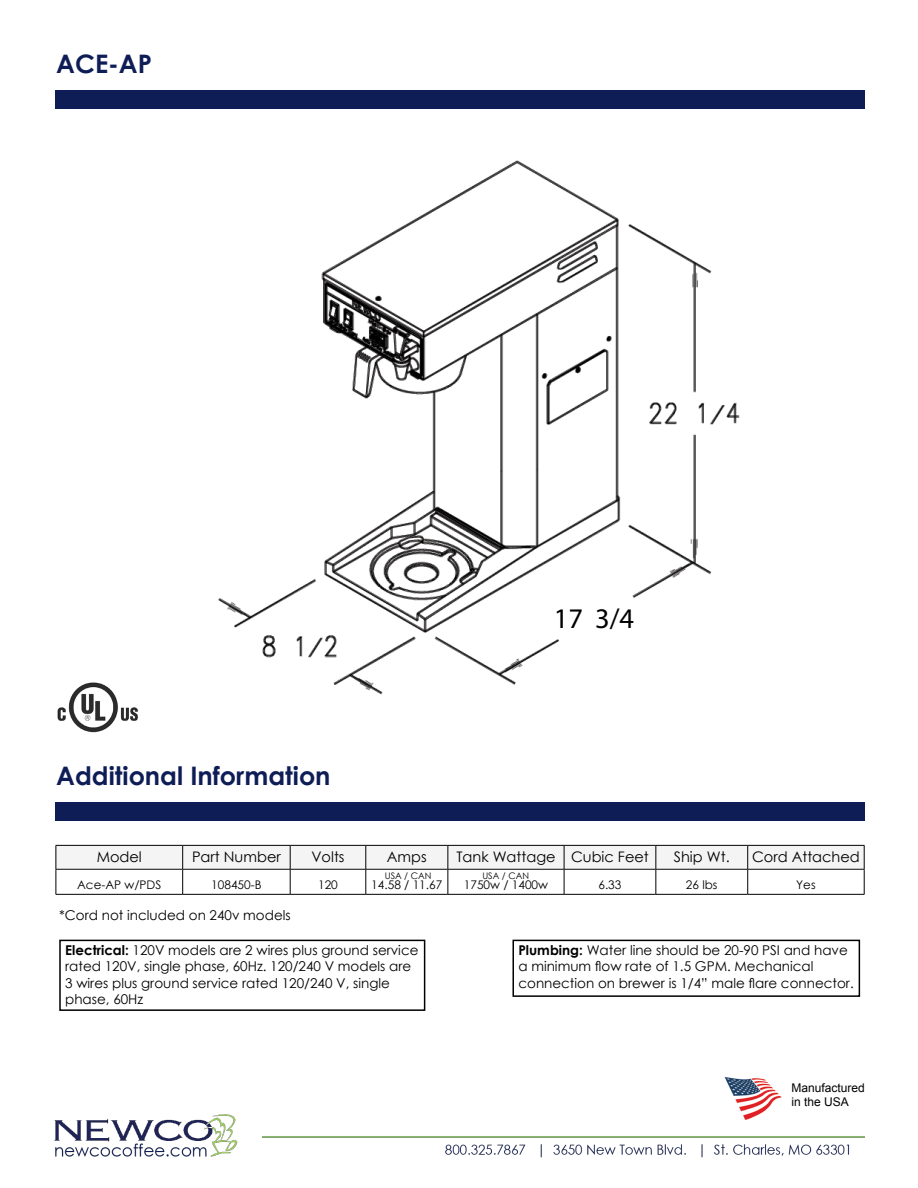
<style>
.page{position:relative;width:918px;height:1188px;background:#fff}
.page>*{position:absolute;margin:0;border:0;box-sizing:border-box;transform-origin:0 0}
.t1{font:28.5px "Myriad Pro";color:#000}
.t2{font:700 25.5px "Century Gothic";color:#0f1d57}
.t3{font:14.55px "Century Gothic";color:#000}
.t4{font:13.5px/16.2px "Century Gothic";color:#000}
.t5{font:12px "Arial";color:#000}
.t6{font:11.85px "Century Gothic";color:#000}
.t7{font:9px "Century Gothic";color:#000}
.s1{font-weight:700}
</style>
<div class="page">
<img style="left:218px;top:160px;width:522px;height:535px">
<img style="left:55px;top:1115px;width:810px;height:43px">
<div style="left:55px;top:90px;width:810px;height:19px;background:#0f1d57"></div>
<div style="left:55px;top:802px;width:810px;height:19px;background:#0f1d57"></div>
<img style="left:723px;top:1077px;width:59px;height:44px">
<div style="left:59px;top:940px;width:366px;height:71px;border:2px solid #000"></div>
<div style="left:512px;top:940px;width:348px;height:57px;border:2px solid #000"></div>
<img style="left:57px;top:682px;width:81px;height:51px">
<div style="left:56px;top:846px;width:808px;height:21px;background:#f4f4f4"></div>
<hr style="left:56px;top:845px;width:127px;height:1px;background:#000">
<hr style="left:183px;top:845px;width:107px;height:1px;background:#000">
<hr style="left:290px;top:845px;width:76px;height:1px;background:#000">
<hr style="left:366px;top:845px;width:82px;height:1px;background:#000">
<hr style="left:448px;top:845px;width:116px;height:1px;background:#000">
<hr style="left:564px;top:845px;width:92px;height:1px;background:#000">
<hr style="left:656px;top:845px;width:92px;height:1px;background:#000">
<hr style="left:748px;top:845px;width:116px;height:1px;background:#000">
<hr style="left:56px;top:869px;width:127px;height:1px;background:#000">
<svg style="left:56px;top:846px;width:1px;height:48px"></svg>
<hr style="left:183px;top:869px;width:107px;height:1px;background:#000">
<svg style="left:182px;top:846px;width:1px;height:48px"></svg>
<hr style="left:290px;top:869px;width:76px;height:1px;background:#000">
<svg style="left:290px;top:846px;width:1px;height:48px"></svg>
<hr style="left:366px;top:869px;width:82px;height:1px;background:#000">
<svg style="left:366px;top:846px;width:1px;height:48px"></svg>
<hr style="left:448px;top:869px;width:116px;height:1px;background:#000">
<svg style="left:448px;top:846px;width:1px;height:48px"></svg>
<hr style="left:564px;top:869px;width:92px;height:1px;background:#000">
<svg style="left:564px;top:846px;width:1px;height:48px"></svg>
<hr style="left:656px;top:869px;width:92px;height:1px;background:#000">
<svg style="left:656px;top:846px;width:1px;height:48px"></svg>
<hr style="left:748px;top:869px;width:116px;height:1px;background:#000">
<svg style="left:747px;top:846px;width:1px;height:48px"></svg>
<svg style="left:864px;top:846px;width:1px;height:48px"></svg>
<hr style="left:56px;top:894px;width:127px;height:1px;background:#000">
<hr style="left:183px;top:894px;width:107px;height:1px;background:#000">
<hr style="left:290px;top:894px;width:76px;height:1px;background:#000">
<hr style="left:366px;top:894px;width:82px;height:1px;background:#000">
<hr style="left:448px;top:894px;width:116px;height:1px;background:#000">
<hr style="left:564px;top:894px;width:92px;height:1px;background:#000">
<hr style="left:656px;top:894px;width:92px;height:1px;background:#000">
<hr style="left:748px;top:894px;width:116px;height:1px;background:#000">
<div style="left:536px;top:601px;width:116px;height:35px;background:#fff"></div>
<p class="t2" style="left:56px;top:45px;width:97px">ACE-AP</p>
<p class="t2" style="left:56px;top:756px;width:276px">Additional Information</p>
<p class="t1" style="left:554px;top:601px;width:82px">17 3/4</p>
<p class="t3" style="left:97px;top:846px;width:47px">Model</p>
<p class="t3" style="left:192px;top:846px;width:90px">Part Number</p>
<p class="t3" style="left:311px;top:846px;width:35px">Volts</p>
<p class="t3" style="left:387px;top:846px;width:41px">Amps</p>
<p class="t3" style="left:456px;top:846px;width:101px">Tank Wattage</p>
<p class="t3" style="left:571px;top:846px;width:79px">Cubic Feet</p>
<p class="t3" style="left:674px;top:846px;width:57px">Ship Wt.</p>
<p class="t3" style="left:752px;top:846px;width:109px">Cord Attached</p>
<p class="t6" style="left:77px;top:877px;width:86px">Ace-AP w/PDS</p>
<p class="t6" style="left:211px;top:877px;width:52px">108450-B</p>
<p class="t6" style="left:318px;top:877px;width:21px">120</p>
<p class="t6" style="left:371px;top:877px;width:73px">14.58 / 11.67</p>
<p class="t6" style="left:464px;top:877px;width:86px">1750w / 1400w</p>
<p class="t6" style="left:598px;top:877px;width:25px">6.33</p>
<p class="t6" style="left:686px;top:877px;width:33px">26 lbs</p>
<p class="t6" style="left:796px;top:877px;width:21px">Yes</p>
<p class="t7" style="left:385px;top:869px;width:48px">USA / CAN</p>
<p class="t7" style="left:482px;top:869px;width:48px">USA / CAN</p>
<p class="t4" style="left:59px;top:907px;width:233px">*Cord not included on 240v models</p>
<p class="t4" style="left:65px;top:942px;width:355px"><span class="s1">Electrical:</span> 120V models are 2 wires plus ground service rated 120V, single phase, 60Hz. 120/240 V models are 3 wires plus ground service rated 120/240 V, single phase, 60Hz</p>
<p class="t4" style="left:518px;top:942px;width:337px"><span class="s1">Plumbing:</span> Water line should be 20-90 PSI and have a minimum flow rate of 1.5 GPM. Mechanical connection on brewer is 1/4” male flare connector.</p>
<p class="t5" style="left:791px;top:1080px;width:75px">Manufactured</p>
<p class="t5" style="left:791px;top:1094px;width:59px">in the USA</p>
</div>
